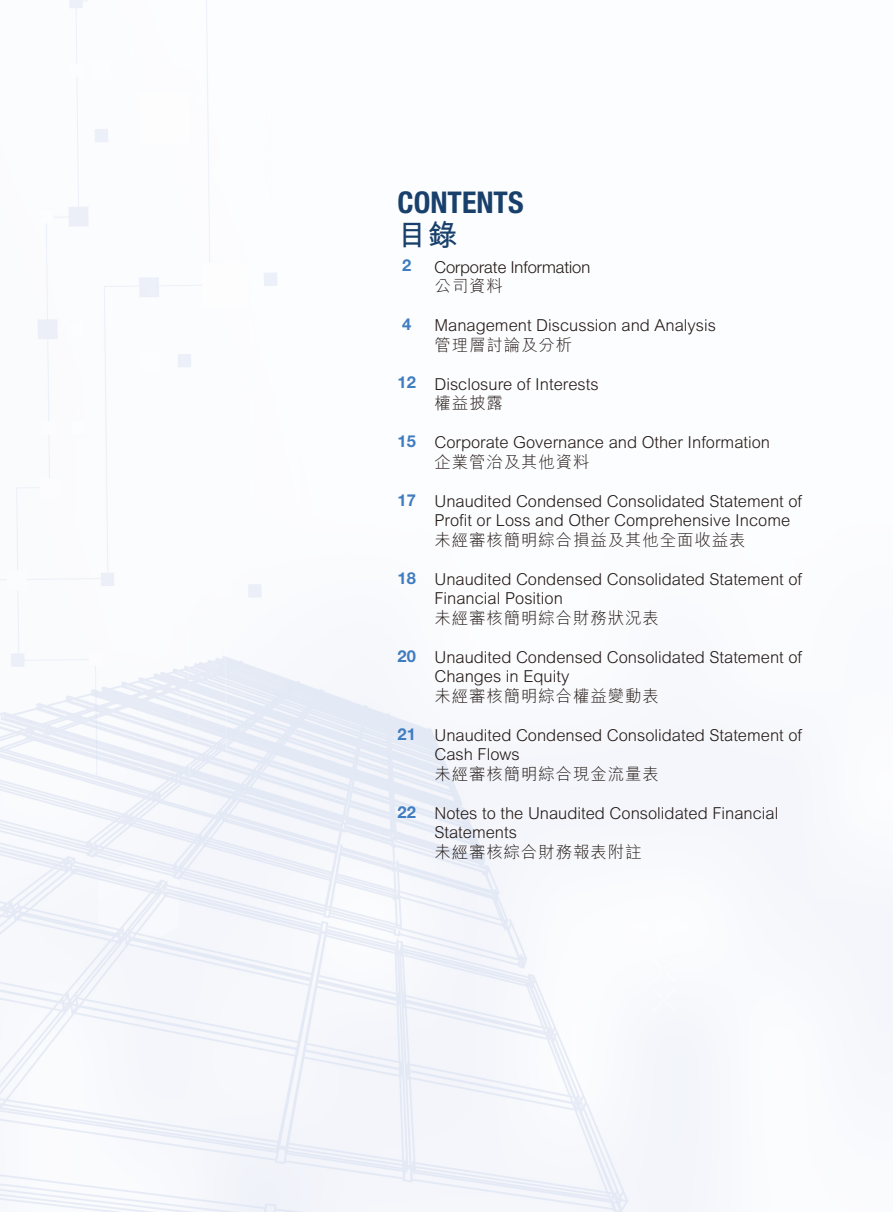
<style>
.page{position:relative;width:893px;height:1212px;background:#fff}
.page>*{position:absolute;margin:0;border:0;box-sizing:border-box;transform-origin:0 0}
.t1{font:700 condensed 30px "Helvetica Neue LT Std";color:#18406b}
.t2{font:700 30px "M Hei HK";color:#18406b}
.t3{font:300 16.5px/19.5px "M Hei HK";color:#231916}
.t4{font:300 16.5px "Helvetica Neue LT Std";color:#231916}
.t5{font:700 16.5px "Helvetica Neue LT Std";color:#3f7cc0}
.s1{font-family:"Helvetica Neue LT Std";font-weight:700;color:#3f7cc0}
</style>
<div class="page">
<img style="left:0;top:0;width:893px;height:1212px">
<h1 class="t1" style="left:398px;top:184px;width:128px">CONTENTS</h1>
<h1 class="t2" style="left:398px;top:213px;width:61px">目錄</h1>
<p class="t5" style="left:402px;top:255px;width:11px">2</p>
<p class="t4" style="left:434px;top:257px;width:157px">Corporate Information</p>
<p class="t3" style="left:434px;top:276px;width:70px">公司資料</p>
<p class="t5" style="left:402px;top:314px;width:11px">4</p>
<p class="t3" style="left:434px;top:315px;width:283px">Management Discussion and Analysis管理層討論及分析</p>
<p class="t3" style="left:434px;top:374px;width:166px;text-indent:-37px"><span class="s1">12</span> Disclosure of Interests權益披露</p>
<p class="t3" style="left:434px;top:432px;width:337px;text-indent:-37px"><span class="s1">15</span> Corporate Governance and Other Information企業管治及其他資料</p>
<p class="t3" style="left:434px;top:491px;width:369px;text-indent:-37px"><span class="s1">17</span> Unaudited Condensed Consolidated Statement of<br>Profit or Loss and Other Comprehensive Income未經審核簡明綜合損益及其他全面收益表</p>
<p class="t3" style="left:434px;top:569px;width:369px;text-indent:-37px"><span class="s1">18</span> Unaudited Condensed Consolidated Statement of<br>Financial Position<br>未經審核簡明綜合財務狀況表</p>
<p class="t3" style="left:434px;top:647px;width:369px;text-indent:-37px"><span class="s1">20</span> Unaudited Condensed Consolidated Statement of<br>Changes in Equity<br>未經審核簡明綜合權益變動表</p>
<p class="t3" style="left:434px;top:725px;width:369px;text-indent:-37px"><span class="s1">21</span> Unaudited Condensed Consolidated Statement of<br>Cash Flows<br>未經審核簡明綜合現金流量表</p>
<p class="t3" style="left:434px;top:803px;width:345px;text-indent:-37px"><span class="s1">22</span> Notes to the Unaudited Consolidated Financial<br>Statements<br>未經審核綜合財務報表附註</p>
</div>
